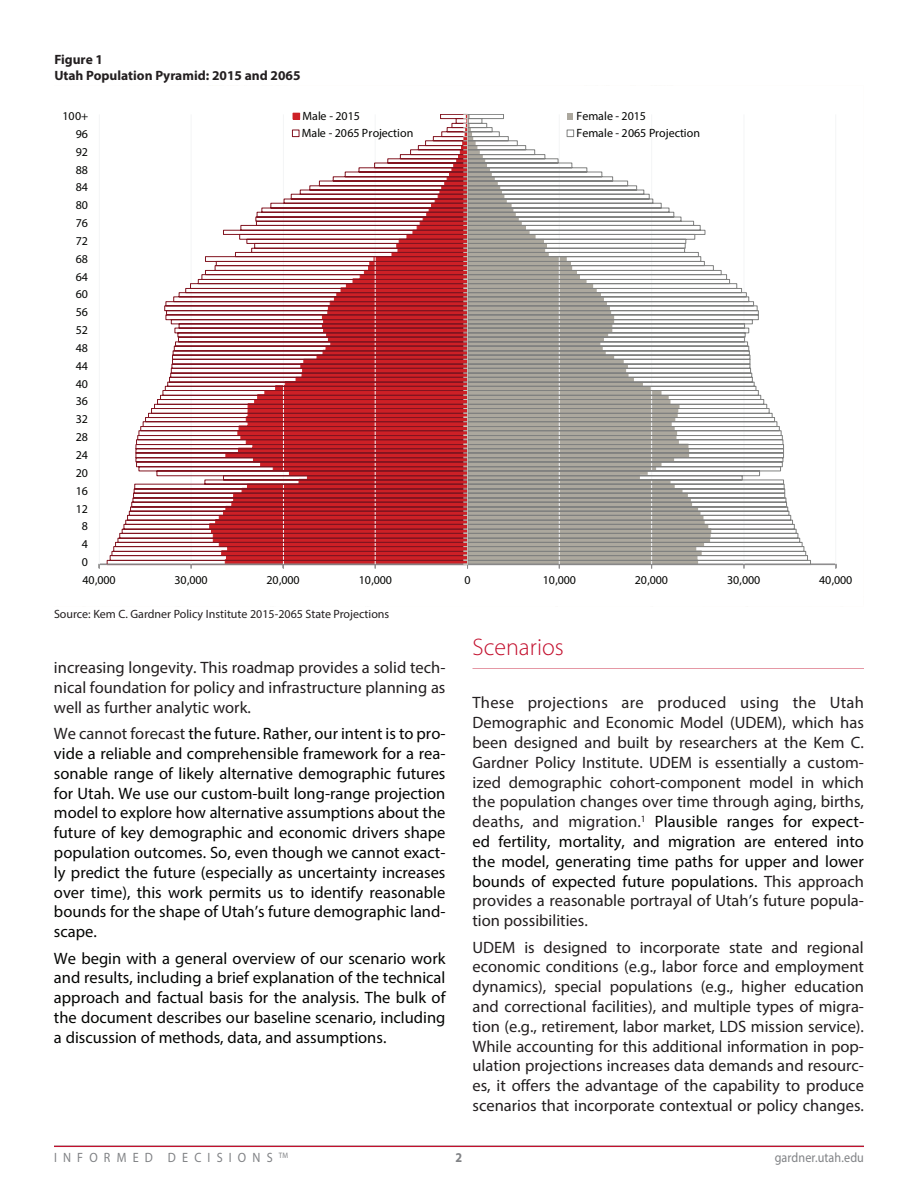
<style>
.page{position:relative;width:918px;height:1188px;background:#fff}
.page>*{position:absolute;margin:0;border:0;box-sizing:border-box;transform-origin:0 0}
.t1{font:300 24px "Myriad Pro";color:#c3102e}
.t2{font:16.5px/19.8px "Myriad Pro";color:#231f20;text-align:justify}
.t3{font:16.5px/19.8px "Myriad Pro";color:#040503;text-align:justify}
.t4{font:700 13.5px/16.2px "Myriad Pro";color:#231f20}
.t5{font:13.5px "Myriad Pro";letter-spacing:.51em;color:#808285;scale:.9 1}
.t6{font:13.5px "Myriad Pro";letter-spacing:.01em;color:#808285;scale:.9 1}
.t7{font:700 13.5px "Myriad Pro";color:#808285;scale:.9 1}
.t8{font:12px "Myriad Pro";letter-spacing:-.015em;color:#040503}
.t9{font:12px "Myriad Pro";color:#231f20}
.t10{font:12px "Myriad Pro";letter-spacing:.005em;color:#040503}
.s1{color:#231f20}
.s2{color:#040503}
</style>
<div class="page">
<hr style="left:54px;top:1146px;width:810px;height:1px;background:#c3102e">
<div style="left:293px;top:113px;width:7px;height:6px;border:1px solid #cd2026"></div>
<hr style="left:99px;top:114px;width:1px;height:451px;background:#f4f5f6">
<hr style="left:835px;top:114px;width:1px;height:451px;background:#f4f5f6">
<svg style="left:468px;top:114px;width:343px;height:450px"></svg>
<svg style="left:107px;top:114px;width:356px;height:450px"></svg>
<hr style="left:99px;top:564px;width:737px;height:1px;background:#8a898a">
<svg style="left:463px;top:114px;width:5px;height:455px;background:#c26465"></svg>
<div style="left:292px;top:130px;width:7px;height:7px;border:1px solid #821420"></div>
<div style="left:567px;top:130px;width:7px;height:7px;border:1px solid #808180"></div>
<p class="t4" style="left:54px;top:51px;width:248px">Figure 1<br>Utah Population Pyramid: 2015 and 2065</p>
<p class="t8" style="left:63px;top:109px;width:27px">100+</p>
<p class="t8" style="left:76px;top:126px;width:14px">96</p>
<p class="t8" style="left:76px;top:144px;width:14px">92</p>
<p class="t8" style="left:76px;top:162px;width:14px">88</p>
<p class="t8" style="left:76px;top:180px;width:14px">84</p>
<p class="t8" style="left:76px;top:198px;width:14px">80</p>
<p class="t8" style="left:76px;top:216px;width:14px">76</p>
<p class="t8" style="left:76px;top:233px;width:14px">72</p>
<p class="t8" style="left:76px;top:251px;width:14px">68</p>
<p class="t8" style="left:76px;top:269px;width:14px">64</p>
<p class="t8" style="left:76px;top:287px;width:14px">60</p>
<p class="t8" style="left:76px;top:305px;width:14px">56</p>
<p class="t8" style="left:76px;top:323px;width:14px">52</p>
<p class="t8" style="left:76px;top:341px;width:14px">48</p>
<p class="t8" style="left:76px;top:358px;width:14px">44</p>
<p class="t8" style="left:76px;top:376px;width:14px">40</p>
<p class="t8" style="left:76px;top:394px;width:14px">36</p>
<p class="t8" style="left:76px;top:412px;width:14px">32</p>
<p class="t8" style="left:76px;top:430px;width:14px">28</p>
<p class="t8" style="left:76px;top:448px;width:14px">24</p>
<p class="t8" style="left:76px;top:465px;width:14px">20</p>
<p class="t8" style="left:76px;top:483px;width:14px">16</p>
<p class="t8" style="left:76px;top:501px;width:14px">12</p>
<p class="t8" style="left:82px;top:519px;width:8px">8</p>
<p class="t8" style="left:82px;top:537px;width:8px">4</p>
<p class="t8" style="left:82px;top:555px;width:8px">0</p>
<p class="t8" style="left:302px;top:108px;width:59px">Male - 2015</p>
<p class="t10" style="left:576px;top:108px;width:71px">Female - 2015</p>
<p class="t8" style="left:302px;top:125px;width:113px">Male - 2065 Projection</p>
<p class="t8" style="left:576px;top:125px;width:125px">Female - 2065 Projection</p>
<p class="t8" style="left:82px;top:572px;width:35px">40,000</p>
<p class="t8" style="left:175px;top:572px;width:35px">30,000</p>
<p class="t8" style="left:267px;top:572px;width:35px">20,000</p>
<p class="t8" style="left:359px;top:572px;width:35px">10,000</p>
<p class="t8" style="left:464px;top:572px;width:8px">0</p>
<p class="t8" style="left:543px;top:572px;width:35px">10,000</p>
<p class="t8" style="left:635px;top:572px;width:35px">20,000</p>
<p class="t8" style="left:727px;top:572px;width:35px">30,000</p>
<p class="t8" style="left:819px;top:572px;width:35px">40,000</p>
<p class="t9" style="left:54px;top:607px;width:337px">Source: Kem C. Gardner Policy Institute 2015-2065 State Projections</p>
<p class="t2" style="left:54px;top:657px;width:393px">increasing longevity. This roadmap provides a solid tech&shy;nical foundation for policy and infrastructure planning as well as further analytic work.</p>
<p class="t3" style="left:54px;top:723px;width:393px"><span class="s1">We cannot forecast</span> the future. Rather, our intent is to pro&shy;vide a reliable and comprehensible framework for a rea&shy;sonable range of likely alternative demographic futures for Utah. We use our custom-built long-range projection model to explore how alternative assumptions about the future of key demographic and economic drivers shape population outcomes. So, even though we cannot exact&shy;ly predict the future (especially as uncertainty increases over time), this work permits us to identify reasonable bounds for the shape of Utah’s future demographic land&shy;scape.</p>
<p class="t3" style="left:54px;top:948px;width:393px">We begin with a general overview of our scenario work and results, including a brief explanation of the technical approach and factual basis for the analysis. The bulk of the document describes our baseline scenario, including a discussion of methods, data, and assumptions.</p>
<h1 class="t1" style="left:472px;top:633px;width:93px">Scenarios</h1>
<p class="t2" style="left:472px;top:693px;width:393px">These projections are produced using the Utah Demographic and Economic Model (UDEM), which has been designed and built by researchers at the Kem C.<br>Gardner Policy Institute. UDEM is essentially a custom&shy;ized demographic cohort-component model in which the population changes over time through aging, births, deaths, and migration.<sup>1</sup> <span class="s2">Plausible ranges for expect&shy;ed fertility, mortality, and migration are entered into the model, generating time paths for upper and lower bounds of expected future populations.</span> This approach provides a reasonable portrayal of Utah’s future popula&shy;tion possibilities.</p>
<p class="t2" style="left:472px;top:937px;width:393px">UDEM is designed to incorporate state and regional economic conditions (e.g., labor force and employment dynamics), special populations (e.g., higher education and correctional facilities), and multiple types of migra&shy;tion (e.g., retirement, labor market, LDS mission service).<br>While accounting for this additional information in pop&shy;ulation projections increases data demands and resourc&shy;es, it offers the advantage of the capability to produce scenarios that incorporate contextual or policy changes.</p>
<p class="t5" style="left:54px;top:1149px;width:262px">INFORMED DECISIONS <sup>TM</sup></p>
<p class="t7" style="left:456px;top:1149px;width:9px">2</p>
<p class="t6" style="left:775px;top:1149px;width:101px">gardner.utah.edu</p>
</div>
